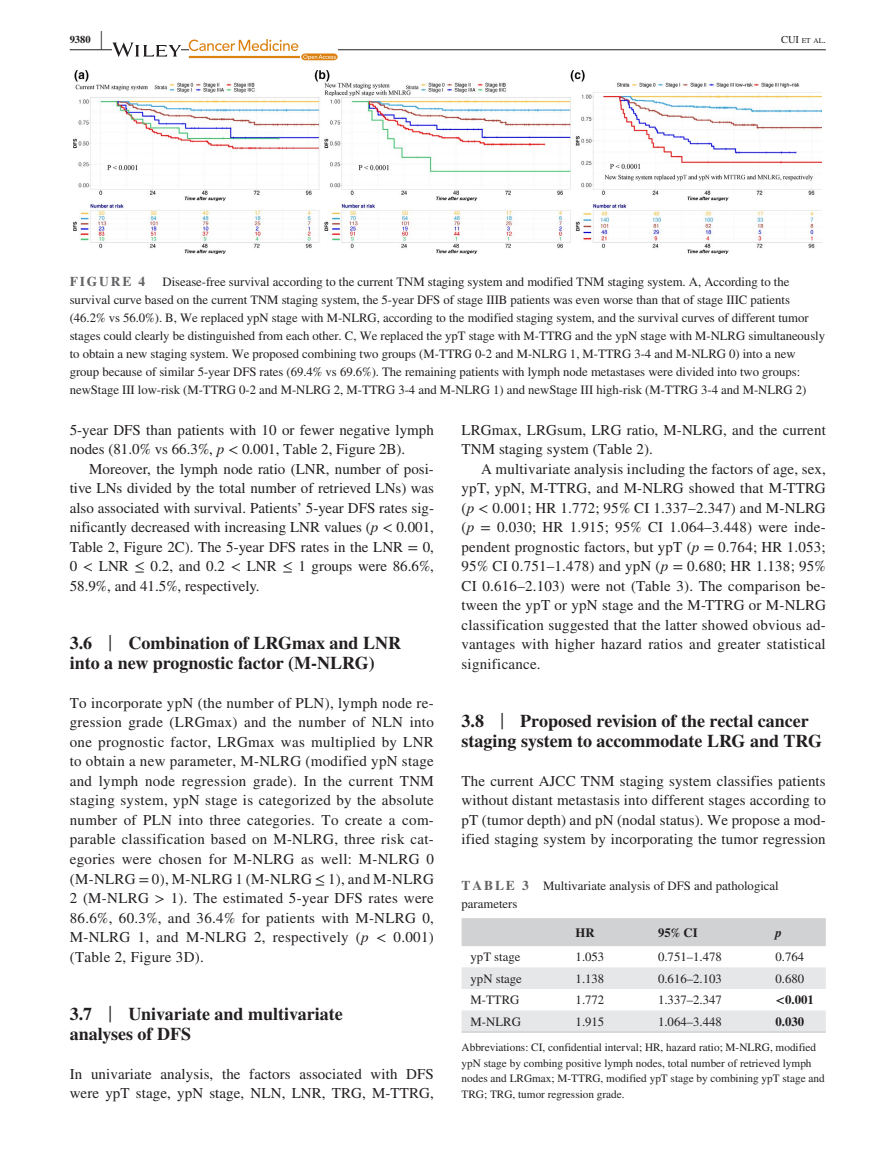
<style>
.page{position:relative;width:893px;height:1174px;background:#fff}
.page>*{position:absolute;margin:0;border:0;box-sizing:border-box;transform-origin:0 0}
.t1{font:700 25.95px "STIX";color:#231f20;scale:.36 1}
.t2{font:700 18px/19.5px "STIX";color:#231f20}
.t3{font:15px/19.5px "STIX";letter-spacing:.005em;color:#231f20;text-align:justify}
.t4{font:700 13.5px "STIX";letter-spacing:.135em;color:#636366}
.t5{font:12.75px/18px "STIX";letter-spacing:-.005em;color:#231f20}
.t6{font:700 12.75px "STIX";color:#231f20}
.t7{font:italic 700 12.75px "STIX";color:#231f20}
.t8{font:11.25px/15.8px "STIX";color:#231f20}
.t9{font:10.5px "STIX";color:#231f20}
.t10{font:700 10.5px "STIX";color:#231f20}
.s1{font-size:7.35px}
.s2{font-style:italic}
.s3{font-weight:400;font-size:23.7px}
.s4{font-weight:700;font-size:13.5px;color:#636366}
</style>
<div class="page">
<hr style="left:70px;top:49px;width:756px;height:1px;background:#231f20">
<svg style="left:112px;top:43px;width:69px;height:14px"></svg>
<svg style="left:189px;top:39px;width:149px;height:21px"></svg>
<div style="left:462px;top:918px;width:364px;height:28px;background:#d1d2d4"></div>
<svg style="left:462px;top:967px;width:364px;height:64px"></svg>
<hr style="left:462px;top:1031px;width:105px;height:1px;background:#d1d2d4">
<hr style="left:567px;top:1031px;width:82px;height:1px;background:#d1d2d4">
<hr style="left:649px;top:1031px;width:117px;height:1px;background:#d1d2d4">
<hr style="left:766px;top:1031px;width:60px;height:1px;background:#d1d2d4">
<img style="left:74px;top:70px;width:748px;height:183px">
<p class="t10" style="left:70px;top:33px;width:22px">9380</p>
<h1 class="t1" style="left:100px;top:25px;width:7px">|</h1>
<p class="t9" style="left:781px;top:32px;width:46px">CUI <span class="s1">et al</span>.</p>
<p class="t4" style="left:70px;top:273px;width:77px">FIGURE 4</p>
<p class="t5" style="left:70px;top:273px;width:757px;text-indent:93px">Disease-free survival according to the current TNM staging system and modified TNM staging system. A, According to the survival curve based on the current TNM staging system, the 5-year DFS of stage IIIB patients was even worse than that of stage IIIC patients (46.2% vs 56.0%). B, We replaced ypN stage with M-NLRG, according to the modified staging system, and the survival curves of different tumor stages could clearly be distinguished from each other. C, We replaced the ypT stage with M-TTRG and the ypN stage with M-NLRG simultaneously to obtain a new staging system. We proposed combining two groups (M-TTRG 0-2 and M-NLRG 1, M-TTRG 3-4 and M-NLRG 0) into a new group because of similar 5-year DFS rates (69.4% vs 69.6%). The remaining patients with lymph node metastases were divided into two groups: newStage III low-risk (M-TTRG 0-2 and M-NLRG 2, M-TTRG 3-4 and M-NLRG 1) and newStage III high-risk (M-TTRG 3-4 and M-NLRG 2)</p>
<p class="t3" style="left:70px;top:421px;width:366px">5-year DFS than patients with 10 or fewer negative lymph nodes (81.0% vs 66.3%, <span class="s2">p</span> &lt; 0.001, Table 2, Figure 2B).</p>
<p class="t3" style="left:70px;top:460px;width:366px;text-indent:20px">Moreover, the lymph node ratio (LNR, number of posi&shy;tive LNs divided by the total number of retrieved LNs) was also associated with survival. Patients’ 5-year DFS rates sig&shy;nificantly decreased with increasing LNR values (<span class="s2">p</span> &lt; 0.001, Table 2, Figure 2C). The 5-year DFS rates in the LNR = 0, 0 &lt; LNR ≤ 0.2, and 0.2 &lt; LNR ≤ 1 groups were 86.6%, 58.9%, and 41.5%, respectively.</p>
<p class="t2" style="left:70px;top:633px;width:333px">3.6 <span class="s3">|</span> Combination of LRGmax and LNR into a new prognostic factor (M-NLRG)</p>
<p class="t3" style="left:70px;top:694px;width:366px">To incorporate ypN (the number of PLN), lymph node re&shy;gression grade (LRGmax) and the number of NLN into one prognostic factor, LRGmax was multiplied by LNR to obtain a new parameter, M-NLRG (modified ypN stage and lymph node regression grade). In the current TNM staging system, ypN stage is categorized by the absolute number of PLN into three categories. To create a com&shy;parable classification based on M-NLRG, three risk cat&shy;egories were chosen for M-NLRG as well: M-NLRG 0 (M-NLRG = 0), M-NLRG 1 (M-NLRG ≤ 1), and M-NLRG 2 (M-NLRG &gt; 1). The estimated 5-year DFS rates were 86.6%, 60.3%, and 36.4% for patients with M-NLRG 0, M-NLRG 1, and M-NLRG 2, respectively (<span class="s2">p</span> &lt; 0.001) (Table 2, Figure 3D).</p>
<p class="t2" style="left:70px;top:1004px;width:275px">3.7 <span class="s3">|</span> Univariate and multivariate analyses of DFS</p>
<p class="t3" style="left:70px;top:1064px;width:366px">In univariate analysis, the factors associated with DFS were ypT stage, ypN stage, NLN, LNR, TRG, M-TTRG,</p>
<p class="t3" style="left:462px;top:421px;width:366px">LRGmax, LRGsum, LRG ratio, M-NLRG, and the current<br>TNM staging system (Table 2).</p>
<p class="t3" style="left:462px;top:460px;width:366px;text-indent:20px">A multivariate analysis including the factors of age, sex, ypT, ypN, M-TTRG, and M-NLRG showed that M-TTRG (<span class="s2">p</span> &lt; 0.001; HR 1.772; 95% CI 1.337–2.347) and M-NLRG (<span class="s2">p</span> = 0.030; HR 1.915; 95% CI 1.064–3.448) were inde&shy;pendent prognostic factors, but ypT (<span class="s2">p</span> = 0.764; HR 1.053; 95% CI 0.751–1.478) and ypN (<span class="s2">p</span> = 0.680; HR 1.138; 95% CI 0.616–2.103) were not (Table 3). The comparison be&shy;tween the ypT or ypN stage and the M-TTRG or M-NLRG classification suggested that the latter showed obvious ad&shy;vantages with higher hazard ratios and greater statistical significance.</p>
<p class="t2" style="left:462px;top:711px;width:362px">3.8 <span class="s3">|</span> Proposed revision of the rectal cancer staging system to accommodate LRG and TRG</p>
<p class="t3" style="left:462px;top:772px;width:366px">The current AJCC TNM staging system classifies patients without distant metastasis into different stages according to pT (tumor depth) and pN (nodal status). We propose a mod&shy;ified staging system by incorporating the tumor regression</p>
<p class="t5" style="left:462px;top:878px;width:319px"><span class="s4">TABLE 3</span> Multivariate analysis of DFS and pathological parameters</p>
<p class="t6" style="left:576px;top:925px;width:21px">HR</p>
<p class="t6" style="left:658px;top:925px;width:41px">95% CI</p>
<p class="t7" style="left:775px;top:924px;width:8px">p</p>
<p class="t5" style="left:471px;top:949px;width:51px">ypT stage</p>
<p class="t5" style="left:576px;top:949px;width:30px">1.053</p>
<p class="t5" style="left:658px;top:949px;width:65px">0.751–1.478</p>
<p class="t5" style="left:775px;top:949px;width:30px">0.764</p>
<p class="t5" style="left:471px;top:970px;width:53px">ypN stage</p>
<p class="t5" style="left:576px;top:970px;width:30px">1.138</p>
<p class="t5" style="left:658px;top:970px;width:65px">0.616–2.103</p>
<p class="t5" style="left:775px;top:970px;width:30px">0.680</p>
<p class="t5" style="left:471px;top:992px;width:50px">M-TTRG</p>
<p class="t5" style="left:576px;top:992px;width:30px">1.772</p>
<p class="t5" style="left:658px;top:992px;width:65px">1.337–2.347</p>
<p class="t6" style="left:775px;top:992px;width:40px">&lt;0.001</p>
<p class="t5" style="left:471px;top:1013px;width:52px">M-NLRG</p>
<p class="t5" style="left:576px;top:1013px;width:30px">1.915</p>
<p class="t5" style="left:658px;top:1013px;width:65px">1.064–3.448</p>
<p class="t6" style="left:775px;top:1014px;width:30px">0.030</p>
<p class="t8" style="left:462px;top:1040px;width:365px">Abbreviations: CI, confidential interval; HR, hazard ratio; M-NLRG, modified ypN stage by combing positive lymph nodes, total number of retrieved lymph nodes and LRGmax; M-TTRG, modified ypT stage by combining ypT stage and TRG; TRG, tumor regression grade.</p>
</div>
